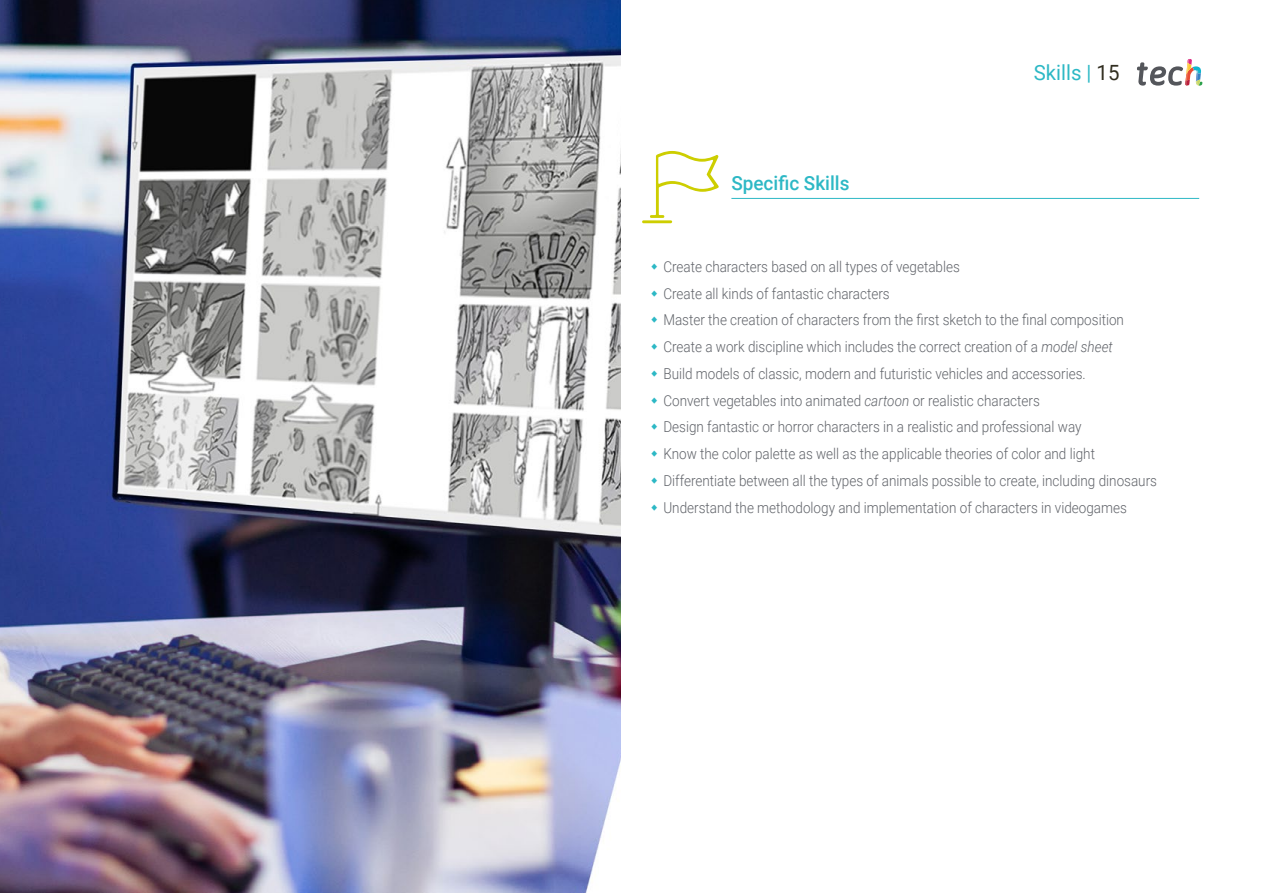
<style>
.page{position:relative;width:1263px;height:893px;background:#fff}
.page>*{position:absolute;margin:0;border:0;box-sizing:border-box;transform-origin:0 0}
.t1{font:21px "Roboto";color:#2db8c5}
.t2{font:500 19.5px "Roboto";color:#2db8c5}
.t3{font:300 15px/26.7px "Roboto";color:#61646a;scale:.9 1}
.s1{color:#312e20}
.s2{font-style:italic}
</style>
<div class="page">
<hr style="left:731px;top:198px;width:468px;height:1px;background:#2db8c5">
<hr style="left:642px;top:220px;width:30px;height:3px;background:#cdce00">
<svg style="left:650px;top:151px;width:69px;height:67px"></svg>
<svg style="left:1137px;top:59px;width:65px;height:27px"></svg>
<img style="left:0;top:0;width:621px;height:893px">
<h2 class="t2" style="left:731px;top:169px;width:120px">Specific Skills</h2>
<h1 class="t1" style="left:1034px;top:57px;width:87px">Skills | <span class="s1">15</span></h1>
<p class="t3" style="left:663px;top:253px;width:550px">Create characters based on all types of vegetables<br>Create all kinds of fantastic characters<br>Master the creation of characters from the first sketch to the final composition Create a work discipline which includes the correct creation of a <span class="s2">model sheet<br></span>Build models of classic, modern and futuristic vehicles and accessories.<br>Convert vegetables into animated <span class="s2">cartoon</span> or realistic characters<br>Design fantastic or horror characters in a realistic and professional way<br>Know the color palette as well as the applicable theories of color and light Differentiate between all the types of animals possible to create, including dinosaurs Understand the methodology and implementation of characters in videogames</p>
</div>
